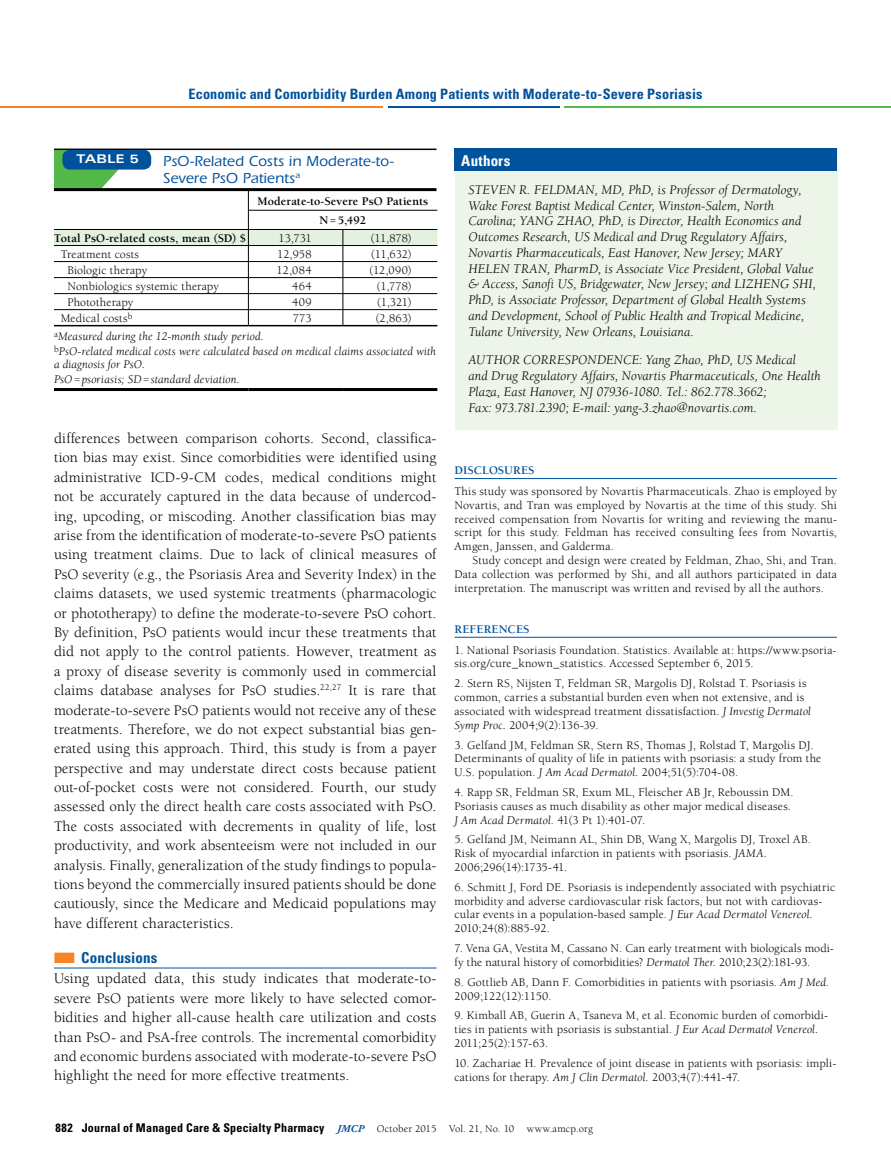
<style>
.page{position:relative;width:891px;height:1175px;background:#fff}
.page>*{position:absolute;margin:0;border:0;box-sizing:border-box;transform-origin:0 0}
.t1{font:15px/19.4px "Berkeley Pro";letter-spacing:.005em;color:#000;text-align:justify}
.t2{font:500 15px/16.5px "ITC Eras Std";color:#00529c}
.t3{font:700 condensed 15px "Univers";letter-spacing:.01em;color:#00529c}
.t4{font:700 condensed 15px "Univers";letter-spacing:.02em;color:#fff}
.t5{font:700 condensed 14.25px "Univers";letter-spacing:.01em;color:#00529c}
.t6{font:italic 13.5px/15.8px "Berkeley Pro";letter-spacing:.01em;color:#000}
.t7{font:12px/13.8px "Berkeley Pro";letter-spacing:.015em;color:#000}
.t8{font:italic 12px/15px "Berkeley Pro";letter-spacing:.01em;color:#000}
.t9{font:700 condensed 12px "Univers";letter-spacing:.015em;color:#000}
.t10{font:700 12px/19.2px "Berkeley Pro";letter-spacing:.01em;color:#000;text-align:center}
.t11{font:700 12px "Berkeley Pro";letter-spacing:.005em;color:#00529c}
.t12{font:700 expanded 12px "Univers";letter-spacing:.025em;color:#fff}
.s1{color:#f58427}
.s2{font-style:italic}
.s3{font-family:"Adobe Garamond Pro";font-style:italic;font-stretch:normal;font-size:10.5px;color:#00529c}
.s4{font-family:"Berkeley Pro";font-weight:400;font-stretch:normal;font-size:10.5px}
</style>
<div class="page">
<hr style="left:0;top:107px;width:383px;height:1px;background:#f58427">
<hr style="left:388px;top:107px;width:172px;height:1px;background:#00529c">
<hr style="left:565px;top:107px;width:326px;height:1px;background:#54b948">
<hr style="left:54px;top:967px;width:382px;height:1px;background:#00529c">
<hr style="left:455px;top:478px;width:382px;height:1px;background:#00529c">
<hr style="left:455px;top:637px;width:382px;height:1px;background:#00529c">
<hr style="left:54px;top:325px;width:194px;height:1px;background:#000">
<hr style="left:248px;top:325px;width:95px;height:1px;background:#000">
<hr style="left:343px;top:325px;width:94px;height:1px;background:#000">
<hr style="left:54px;top:388px;width:194px;height:3px;background:#000">
<hr style="left:248px;top:388px;width:95px;height:3px;background:#000">
<hr style="left:343px;top:388px;width:94px;height:3px;background:#000">
<svg style="left:54px;top:149px;width:383px;height:176px"></svg>
<hr style="left:54px;top:148px;width:382px;height:2px;background:#000">
<hr style="left:54px;top:188px;width:382px;height:3px;background:#000">
<div style="left:62px;top:150px;width:89px;height:20px;background:#00529c;border-radius:8px"></div>
<div style="left:455px;top:148px;width:382px;height:282px;background:#ecf5e8"></div>
<div style="left:455px;top:148px;width:382px;height:23px;background:#00529c"></div>
<p class="t5" style="left:188px;top:85px;width:516px">Economic and Comorbidity Burden Among Patients with Moderate-to-Severe Psoriasis</p>
<p class="t12" style="left:76px;top:152px;width:64px">TABLE 5</p>
<p class="t2" style="left:163px;top:153px;width:232px">PsO-Related Costs in Moderate-to-<br>Severe PsO Patients<sup>a</sup></p>
<p class="t10" style="left:258px;top:191px;width:172px">Moderate-to-Severe PsO Patients<br>N=5,492</p>
<p class="t10" style="left:54px;top:228px;width:194px">Total PsO-related costs, mean (SD) $</p>
<p class="t7" style="left:278px;top:231px;width:35px">13,731</p>
<p class="t7" style="left:371px;top:231px;width:42px">(11,878)</p>
<p class="t7" style="left:61px;top:247px;width:80px">Treatment costs</p>
<p class="t7" style="left:277px;top:247px;width:36px">12,958</p>
<p class="t7" style="left:371px;top:247px;width:42px">(11,632)</p>
<p class="t7" style="left:67px;top:263px;width:81px">Biologic therapy</p>
<p class="t7" style="left:277px;top:263px;width:37px">12,084</p>
<p class="t7" style="left:369px;top:263px;width:44px">(12,090)</p>
<p class="t7" style="left:67px;top:279px;width:153px">Nonbiologics systemic therapy</p>
<p class="t7" style="left:292px;top:279px;width:21px">464</p>
<p class="t7" style="left:377px;top:279px;width:36px">(1,778)</p>
<p class="t7" style="left:67px;top:295px;width:67px">Phototherapy</p>
<p class="t7" style="left:292px;top:295px;width:21px">409</p>
<p class="t7" style="left:377px;top:295px;width:36px">(1,321)</p>
<p class="t7" style="left:61px;top:311px;width:73px">Medical costs<sup>b</sup></p>
<p class="t7" style="left:293px;top:311px;width:20px">773</p>
<p class="t7" style="left:376px;top:311px;width:37px">(2,863)</p>
<p class="t8" style="left:54px;top:328px;width:384px"><sup>a</sup>Measured during the 12-month study period.<br><sup>b</sup>PsO-related medical costs were calculated based on medical claims associated with</p>
<p class="t8" style="left:54px;top:357px;width:187px">a diagnosis for PsO.<br>PsO=psoriasis; SD=standard deviation.</p>
<p class="t1" style="left:54px;top:429px;width:384px">differences between comparison cohorts. Second, classifica&shy;tion bias may exist. Since comorbidities were identified using administrative ICD-9-CM codes, medical conditions might not be accurately captured in the data because of undercod&shy;ing, upcoding, or miscoding. Another classification bias may arise from the identification of moderate-to-severe PsO patients using treatment claims. Due to lack of clinical measures of PsO severity (e.g., the Psoriasis Area and Severity Index) in the claims datasets, we used systemic treatments (pharmacologic or phototherapy) to define the moderate-to-severe PsO cohort.<br>By definition, PsO patients would incur these treatments that did not apply to the control patients. However, treatment as a proxy of disease severity is commonly used in commercial claims database analyses for PsO studies.<sup>22,27</sup> It is rare that moderate-to-severe PsO patients would not receive any of these treatments. Therefore, we do not expect substantial bias gen&shy;erated using this approach. Third, this study is from a payer perspective and may understate direct costs because patient out-of-pocket costs were not considered. Fourth, our study assessed only the direct health care costs associated with PsO.<br>The costs associated with decrements in quality of life, lost productivity, and work absenteeism were not included in our analysis. Finally, generalization of the study findings to popula&shy;tions beyond the commercially insured patients should be done cautiously, since the Medicare and Medicaid populations may have different characteristics.</p>
<p class="t3" style="left:54px;top:948px;width:105px"><span class="s1">■■</span> Conclusions</p>
<p class="t1" style="left:54px;top:969px;width:384px">Using updated data, this study indicates that moderate-to&shy;severe PsO patients were more likely to have selected comor&shy;bidities and higher all-cause health care utilization and costs than PsO- and PsA-free controls. The incremental comorbidity and economic burdens associated with moderate-to-severe PsO highlight the need for more effective treatments.</p>
<p class="t4" style="left:461px;top:151px;width:51px">Authors</p>
<p class="t6" style="left:468px;top:182px;width:349px">STEVEN R. FELDMAN, MD, PhD, is Professor of Dermatology, Wake Forest Baptist Medical Center, Winston-Salem, North Carolina; YANG ZHAO, PhD, is Director, Health Economics and Outcomes Research, US Medical and Drug Regulatory Affairs, Novartis Pharmaceuticals, East Hanover, New Jersey; MARY HELEN TRAN, PharmD, is Associate Vice President, Global Value &amp; Access, Sanofi US, Bridgewater, New Jersey; and LIZHENG SHI, PhD, is Associate Professor, Department of Global Health Systems and Development, School of Public Health and Tropical Medicine, Tulane University, New Orleans, Louisiana.</p>
<p class="t6" style="left:468px;top:352px;width:354px">AUTHOR CORRESPONDENCE: Yang Zhao, PhD, US Medical<br>and Drug Regulatory Affairs, Novartis Pharmaceuticals, One Health Plaza, East Hanover, NJ 07936-1080. Tel.: 862.778.3662;<br>Fax: 973.781.2390; E-mail: yang-3.zhao@novartis.com.</p>
<p class="t11" style="left:455px;top:463px;width:82px">DISCLOSURES</p>
<p class="t7" style="left:455px;top:484px;width:384px;text-align:justify">This study was sponsored by Novartis Pharmaceuticals. Zhao is employed by Novartis, and Tran was employed by Novartis at the time of this study. Shi received compensation from Novartis for writing and reviewing the manu&shy;script for this study. Feldman has received consulting fees from Novartis, Amgen, Janssen, and Galderma.</p>
<p class="t7" style="left:455px;top:553px;width:384px;text-align:justify;text-indent:18px">Study concept and design were created by Feldman, Zhao, Shi, and Tran.<br>Data collection was performed by Shi, and all authors participated in data interpretation. The manuscript was written and revised by all the authors.</p>
<p class="t11" style="left:455px;top:622px;width:77px">REFERENCES</p>
<p class="t7" style="left:455px;top:643px;width:384px">1. National Psoriasis Foundation. Statistics. Available at: https://www.psoria&shy;sis.org/cure_known_statistics. Accessed September 6, 2015.</p>
<p class="t7" style="left:455px;top:676px;width:358px">2. Stern RS, Nijsten T, Feldman SR, Margolis DJ, Rolstad T. Psoriasis is common, carries a substantial burden even when not extensive, and is associated with widespread treatment dissatisfaction. <span class="s2">J Investig Dermatol Symp Proc.</span> 2004;9(2):136-39.</p>
<p class="t7" style="left:455px;top:738px;width:368px">3. Gelfand JM, Feldman SR, Stern RS, Thomas J, Rolstad T, Margolis DJ.<br>Determinants of quality of life in patients with psoriasis: a study from the<br>U.S. population. <span class="s2">J Am Acad Dermatol.</span> 2004;51(5):704-08.</p>
<p class="t7" style="left:455px;top:785px;width:341px">4. Rapp SR, Feldman SR, Exum ML, Fleischer AB Jr, Reboussin DM.<br>Psoriasis causes as much disability as other major medical diseases.<br><span class="s2">J Am Acad Dermatol</span>. 41(3 Pt 1):401-07.</p>
<p class="t7" style="left:455px;top:832px;width:358px">5. Gelfand JM, Neimann AL, Shin DB, Wang X, Margolis DJ, Troxel AB.<br>Risk of myocardial infarction in patients with psoriasis. <span class="s2">JAMA</span>.<br>2006;296(14):1735-41.</p>
<p class="t7" style="left:455px;top:880px;width:382px">6. Schmitt J, Ford DE. Psoriasis is independently associated with psychiatric morbidity and adverse cardiovascular risk factors, but not with cardiovas&shy;cular events in a population-based sample. <span class="s2">J Eur Acad Dermatol Venereol.<br></span>2010;24(8):885-92.</p>
<p class="t7" style="left:455px;top:941px;width:381px">7. Vena GA, Vestita M, Cassano N. Can early treatment with biologicals modi&shy;fy the natural history of comorbidities? <span class="s2">Dermatol Ther.</span> 2010;23(2):181-93.</p>
<p class="t7" style="left:455px;top:975px;width:376px">8. Gottlieb AB, Dann F. Comorbidities in patients with psoriasis. <span class="s2">Am J Med.<br></span>2009;122(12):1150.</p>
<p class="t7" style="left:455px;top:1008px;width:375px">9. Kimball AB, Guerin A, Tsaneva M, et al. Economic burden of comorbidi&shy;ties in patients with psoriasis is substantial. <span class="s2">J Eur Acad Dermatol Venereol.<br></span>2011;25(2):157-63.</p>
<p class="t7" style="left:455px;top:1056px;width:383px">10. Zachariae H. Prevalence of joint disease in patients with psoriasis: impli&shy;cations for therapy. <span class="s2">Am J Clin Dermatol.</span> 2003;4(7):441-47.</p>
<p class="t9" style="left:56px;top:1120px;width:539px">882 Journal of Managed Care &amp; Specialty Pharmacy <span class="s3">JMCP</span> <span class="s4">October 2015 Vol. 21, No. 10 www.amcp.org</span></p>
</div>
